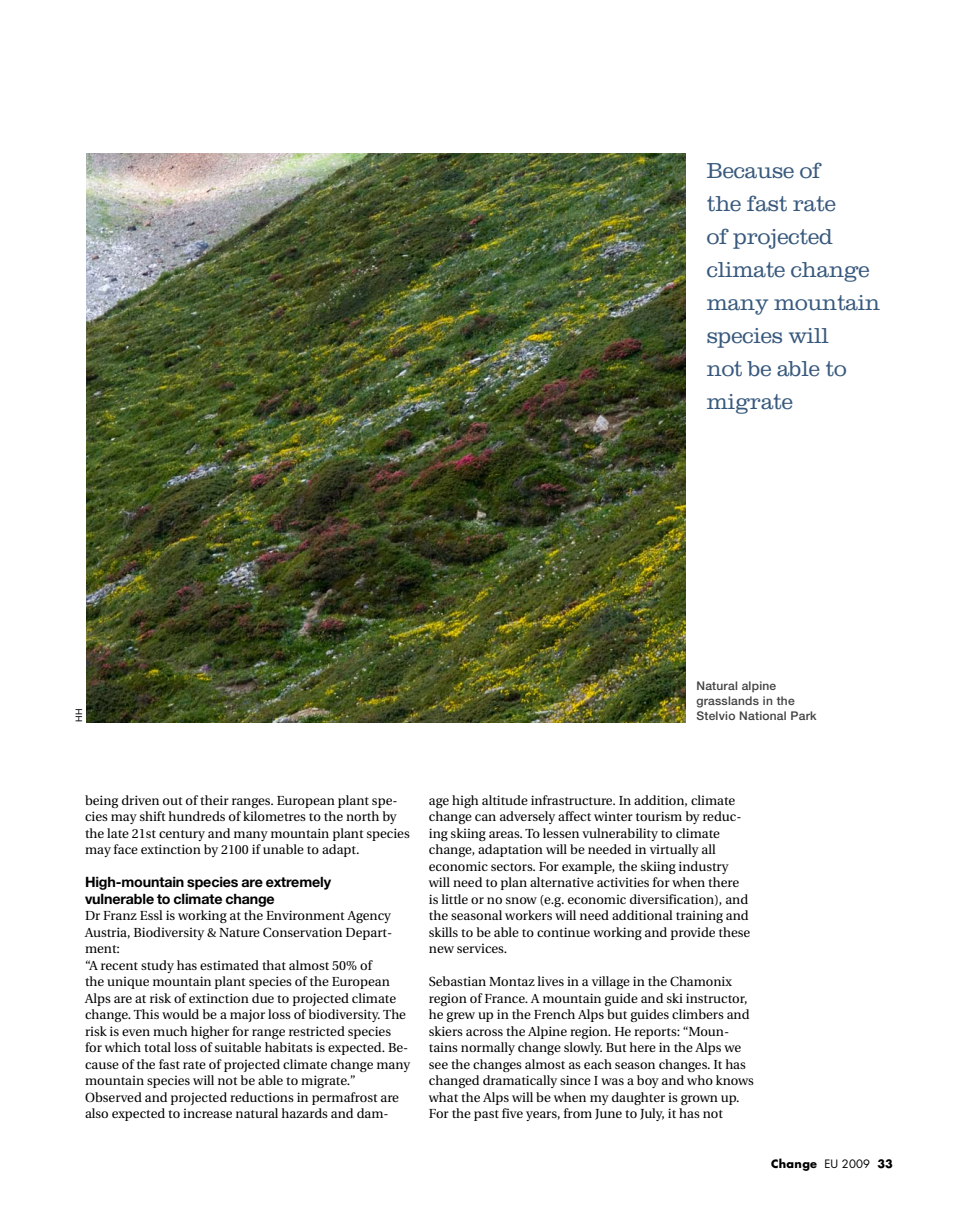
<style>
.page{position:relative;width:978px;height:1212px;background:#fff}
.page>*{position:absolute;margin:0;border:0;box-sizing:border-box;transform-origin:0 0}
.t1{font:300 22.5px/33px "Clarendon LT Std";letter-spacing:-.01em;color:#38597d}
.t2{font:700 14.25px/16.5px "Helvetica Neue";letter-spacing:-.01em;color:#000}
.t3{font:13.2px/16.5px "Utopia";color:#000}
.t4{font:500 12px/15px "Helvetica Neue";letter-spacing:.02em;color:#414142}
.t5{font:700 11.25px "Futura";letter-spacing:.03em;color:#000}
.t6{font:9px "Helvetica Neue";color:#000}
.s1{font-weight:400}
</style>
<div class="page">
<img style="left:86px;top:153px;width:600px;height:569px">
<h1 class="t1" style="left:707px;top:154px;width:175px">Because of<br>the fast rate<br>of projected climate change many mountain species will<br>not be able to migrate</h1>
<p class="t6" style="left:74px;top:722px;width:15px;rotate:-90deg">HH</p>
<p class="t4" style="left:696px;top:678px;width:122px">Natural alpine grasslands in the<br>Stelvio National Park</p>
<p class="t3" style="left:85px;top:792px;width:326px">being driven out of their ranges. European plant spe&shy;cies may shift hundreds of kilometres to the north by the late 21st century and many mountain plant species may face extinction by 2100 if unable to adapt.</p>
<p class="t2" style="left:85px;top:874px;width:248px">High-mountain species are extremely vulnerable to climate change</p>
<p class="t3" style="left:85px;top:908px;width:327px">Dr Franz Essl is working at the Environment Agency Austria, Biodiversity &amp; Nature Conservation Depart&shy;ment:<br>“A recent study has estimated that almost 50% of<br>the unique mountain plant species of the European Alps are at risk of extinction due to projected climate change. This would be a major loss of biodiversity. The risk is even much higher for range restricted species for which total loss of suitable habitats is expected. Be&shy;cause of the fast rate of projected climate change many mountain species will not be able to migrate.” Observed and projected reductions in permafrost are also expected to increase natural hazards and dam-</p>
<p class="t3" style="left:429px;top:792px;width:323px">age high altitude infrastructure. In addition, climate change can adversely affect winter tourism by reduc&shy;ing skiing areas. To lessen vulnerability to climate change, adaptation will be needed in virtually all economic sectors. For example, the skiing industry will need to plan alternative activities for when there is little or no snow (e.g. economic diversification), and the seasonal workers will need additional training and skills to be able to continue working and provide these new services.</p>
<p class="t3" style="left:429px;top:974px;width:326px">Sebastian Montaz lives in a village in the Chamonix region of France. A mountain guide and ski instructor, he grew up in the French Alps but guides climbers and skiers across the Alpine region. He reports: “Moun&shy;tains normally change slowly. But here in the Alps we see the changes almost as each season changes. It has changed dramatically since I was a boy and who knows what the Alps will be when my daughter is grown up.<br>For the past five years, from June to July, it has not</p>
<p class="t5" style="left:771px;top:1156px;width:123px">Change <span class="s1">EU 2009</span> 33</p>
</div>
